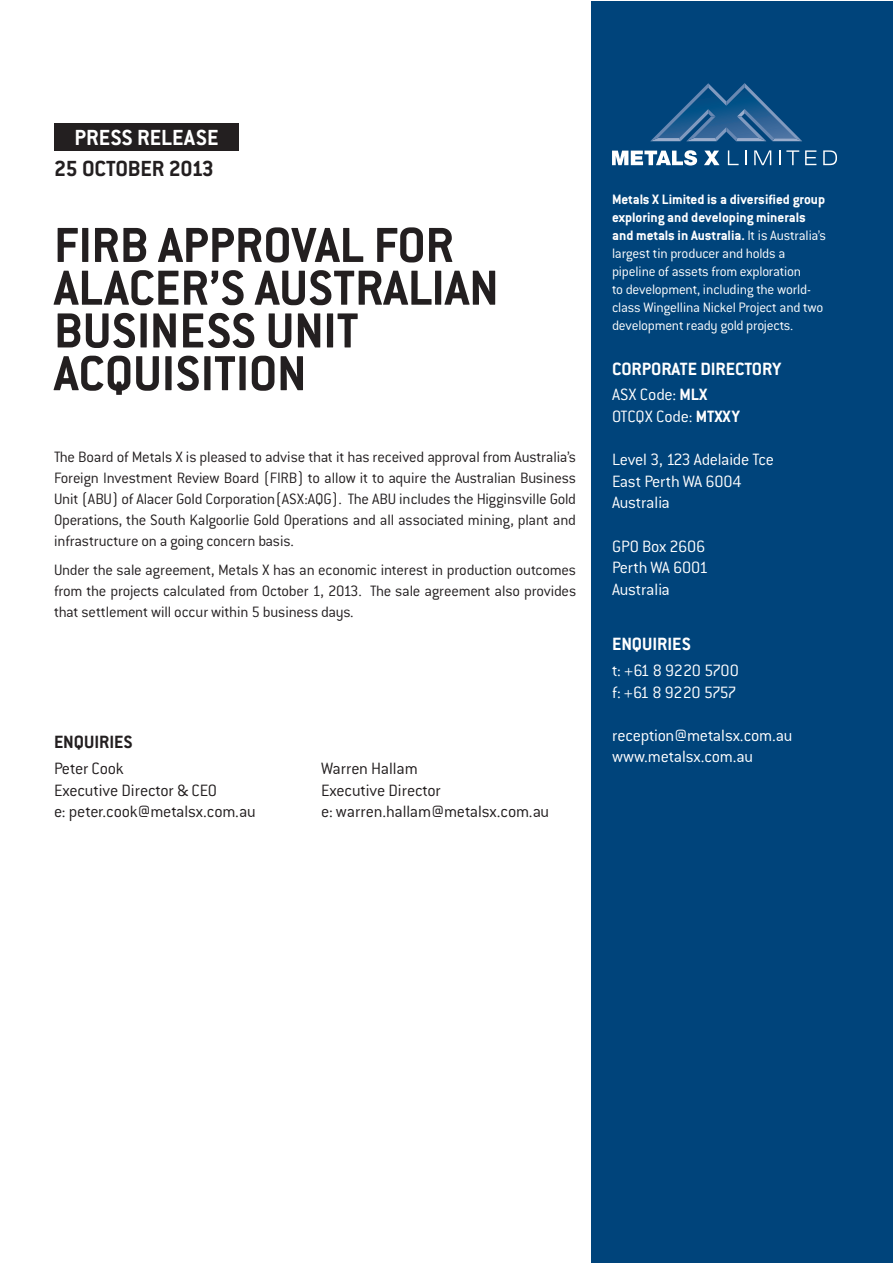
<style>
.page{position:relative;width:893px;height:1263px;background:#fff}
.page>*{position:absolute;margin:0;border:0;box-sizing:border-box;transform-origin:0 0}
.t1{font:700 54px/42.8px "Conduit ITC Std";color:#231f20}
.t2{font:700 24px "Conduit ITC Std";letter-spacing:-.015em;color:#231f20}
.t3{font:700 24px "Conduit ITC Std";color:#fff}
.Sub_Sub_Head{font:700 19.5px "Conduit ITC Std";color:#fff}
.Sub_Sub_Head-2{font:700 19.5px "Conduit ITC Std";color:#231f20}
.t4{font:300 18px/21.6px "Conduit ITC Std";letter-spacing:-.015em;color:#fff}
.t5{font:300 18px "Conduit ITC Std";letter-spacing:-.01em;color:#231f20}
.Body{font:300 16.5px/21px "Conduit ITC Std";letter-spacing:-.01em;color:#231f20;text-align:justify}
.t6{font:300 15px/18px "Conduit ITC Std";letter-spacing:-.015em;color:#fff}
.s1{font-weight:700}
</style>
<div class="page">
<div style="left:54px;top:123px;width:185px;height:28px;background:#231f20"></div>
<div style="left:592px;top:2px;width:301px;height:1261px;background:#00447b"></div>
<svg style="left:650px;top:83px;width:152px;height:58px"></svg>
<svg style="left:612px;top:150px;width:85px;height:15px"></svg>
<svg style="left:704px;top:151px;width:15px;height:14px"></svg>
<svg style="left:728px;top:150px;width:11px;height:15px"></svg>
<svg style="left:745px;top:150px;width:2px;height:15px"></svg>
<svg style="left:754px;top:150px;width:17px;height:15px"></svg>
<svg style="left:779px;top:150px;width:1px;height:15px"></svg>
<svg style="left:786px;top:150px;width:13px;height:15px"></svg>
<svg style="left:805px;top:150px;width:11px;height:15px"></svg>
<svg style="left:823px;top:150px;width:14px;height:15px"></svg>
<p class="t3" style="left:74px;top:123px;width:146px">PRESS RELEASE</p>
<p class="t2" style="left:54px;top:154px;width:161px">25 OCTOBER 2013</p>
<p class="t1" style="left:54px;top:222px;width:446px">FIRB APPROVAL FOR<br>ALACER’S AUSTRALIAN<br>BUSINESS UNIT<br>ACQUISITION</p>
<p class="Body" style="left:54px;top:446px;width:524px">The Board of Metals X is pleased to advise that it has received approval from Australia’s Foreign Investment Review Board (FIRB) to allow it to aquire the Australian Business Unit (ABU) of Alacer Gold Corporation(ASX:AQG). The ABU includes the Higginsville Gold Operations, the South Kalgoorlie Gold Operations and all associated mining, plant and infrastructure on a going concern basis.</p>
<p class="Body" style="left:54px;top:559px;width:524px">Under the sale agreement, Metals X has an economic interest in production outcomes from the projects calculated from October 1, 2013. The sale agreement also provides that settlement will occur within 5 business days.</p>
<p class="Sub_Sub_Head-2" style="left:54px;top:730px;width:80px">ENQUIRIES</p>
<p class="t5" style="left:54px;top:757px;width:71px">Peter Cook</p>
<p class="t5" style="left:321px;top:757px;width:98px">Warren Hallam</p>
<p class="t5" style="left:54px;top:779px;width:165px">Executive Director &amp; CEO</p>
<p class="t5" style="left:321px;top:779px;width:121px">Executive Director</p>
<p class="t5" style="left:54px;top:800px;width:203px">e: peter.cook@metalsx.com.au</p>
<p class="t5" style="left:321px;top:800px;width:230px">e: warren.hallam@metalsx.com.au</p>
<p class="t6" style="left:612px;top:190px;width:216px"><span class="s1">Metals X Limited is a diversified group exploring and developing minerals and metals in Australia.</span> It is Australia’s largest tin producer and holds a pipeline of assets from exploration<br>to development, including the world&shy;class Wingellina Nickel Project and two development ready gold projects.</p>
<p class="Sub_Sub_Head" style="left:612px;top:357px;width:171px">CORPORATE DIRECTORY</p>
<p class="t4" style="left:612px;top:383px;width:97px">ASX Code: <span class="s1">MLX</span></p>
<p class="t4" style="left:612px;top:405px;width:129px">OTCQX Code: <span class="s1">MTXXY</span></p>
<p class="t4" style="left:612px;top:448px;width:164px">Level 3, 123 Adelaide Tce<br>East Perth WA 6004<br>Australia</p>
<p class="t4" style="left:612px;top:535px;width:98px">GPO Box 2606<br>Perth WA 6001<br>Australia</p>
<p class="Sub_Sub_Head" style="left:612px;top:632px;width:80px">ENQUIRIES</p>
<p class="t4" style="left:612px;top:659px;width:128px">t: +61 8 9220 5700 f: +61 8 9220 5757</p>
<p class="t4" style="left:612px;top:724px;width:182px">reception@metalsx.com.au www.metalsx.com.au</p>
</div>
